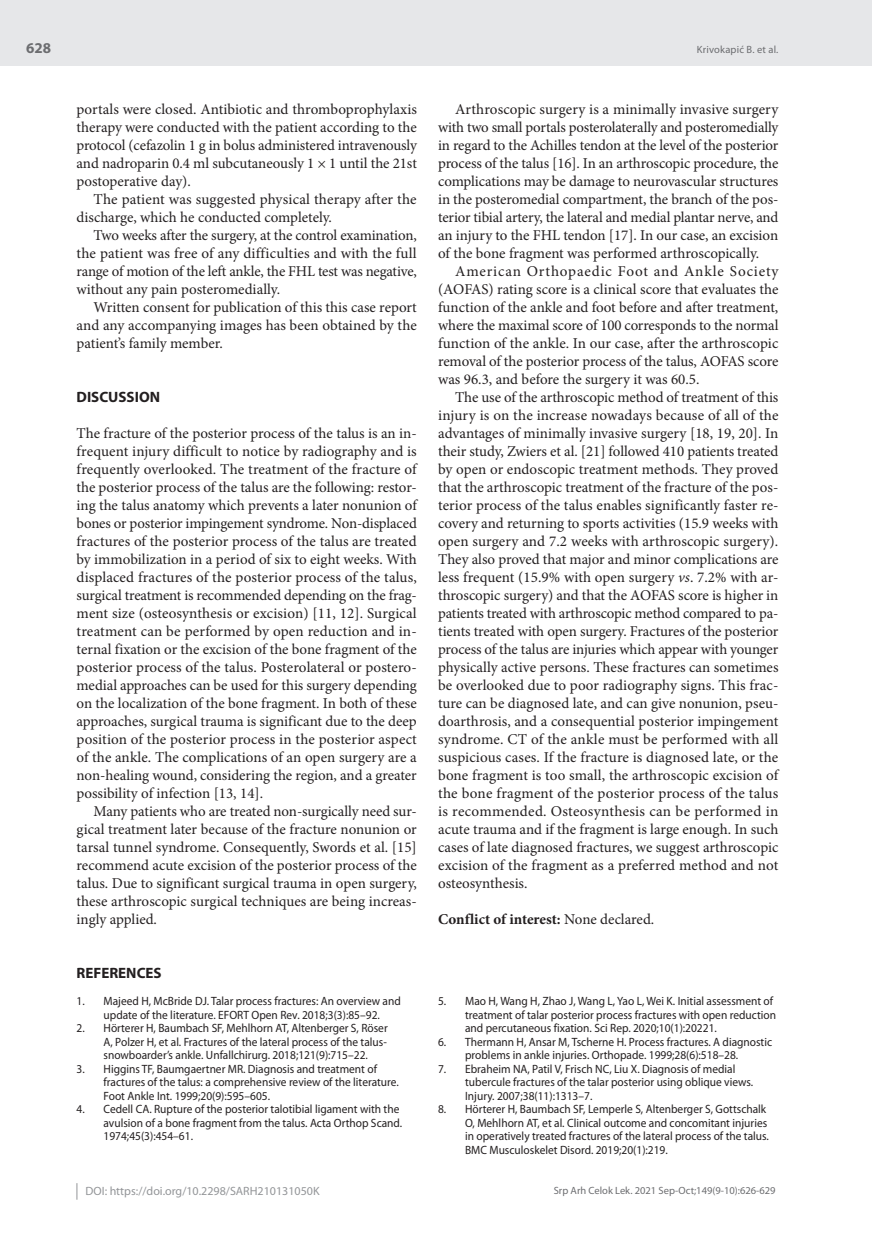
<style>
.page{position:relative;width:872px;height:1234px;background:#fff}
.page>*{position:absolute;margin:0;border:0;box-sizing:border-box;transform-origin:0 0}
.t1{font:15px/18px "Minion Pro";color:#231f20;text-align:justify}
.t2{font:700 15px "Minion Pro";color:#231f20}
.t3{font:700 15px "Myriad Pro";color:#231f20}
.t4{font:700 15px "Myriad Pro";color:#6c6d70}
.t5{font:12px/13.5px "Myriad Pro";color:#231f20;scale:.95 1}
.t6{font:12px "Myriad Pro";color:#939598}
.t7{font:10.5px "Myriad Pro";color:#6c6d70}
.s1{font-style:italic}
.s2{font-weight:400}
</style>
<div class="page">
<div style="left:0;top:0;width:872px;height:66px;background:#e6e7e9"></div>
<svg style="left:77px;top:1183px;width:1px;height:16px"></svg>
<p class="t4" style="left:26px;top:38px;width:26px">628</p>
<p class="t1" style="left:77px;top:100px;width:342px">portals were closed. Antibiotic and thromboprophylaxis therapy were conducted with the patient according to the protocol (cefazolin 1 g in bolus administered intravenously and nadroparin 0.4 ml subcutaneously 1 × 1 until the 21st postoperative day).</p>
<p class="t1" style="left:77px;top:190px;width:342px;text-indent:17px">The patient was suggested physical therapy after the discharge, which he conducted completely.</p>
<p class="t1" style="left:77px;top:226px;width:342px;text-indent:17px">Two weeks after the surgery, at the control examination, the patient was free of any difficulties and with the full range of motion of the left ankle, the FHL test was negative, without any pain posteromedially.</p>
<p class="t1" style="left:77px;top:298px;width:342px;text-indent:17px">Written consent for publication of this this case report and any accompanying images has been obtained by the patient’s family member.</p>
<p class="t3" style="left:77px;top:387px;width:85px">DISCUSSION</p>
<p class="t1" style="left:77px;top:424px;width:342px">The fracture of the posterior process of the talus is an in&shy;frequent injury difficult to notice by radiography and is frequently overlooked. The treatment of the fracture of the posterior process of the talus are the following: restor&shy;ing the talus anatomy which prevents a later nonunion of bones or posterior impingement syndrome. Non-displaced fractures of the posterior process of the talus are treated by immobilization in a period of six to eight weeks. With displaced fractures of the posterior process of the talus, surgical treatment is recommended depending on the frag&shy;ment size (osteosynthesis or excision) [11, 12]. Surgical treatment can be performed by open reduction and in&shy;ternal fixation or the excision of the bone fragment of the posterior process of the talus. Posterolateral or postero&shy;medial approaches can be used for this surgery depending on the localization of the bone fragment. In both of these approaches, surgical trauma is significant due to the deep position of the posterior process in the posterior aspect of the ankle. The complications of an open surgery are a non-healing wound, considering the region, and a greater possibility of infection [13, 14].</p>
<p class="t1" style="left:77px;top:802px;width:342px;text-indent:17px">Many patients who are treated non-surgically need sur&shy;gical treatment later because of the fracture nonunion or tarsal tunnel syndrome. Consequently, Swords et al. [15] recommend acute excision of the posterior process of the talus. Due to significant surgical trauma in open surgery, these arthroscopic surgical techniques are being increas&shy;ingly applied.</p>
<p class="t3" style="left:77px;top:963px;width:87px">REFERENCES</p>
<p class="t5" style="left:77px;top:994px;width:343px;text-align:center">1. Majeed H, McBride DJ. Talar process fractures: An overview and update of the literature. EFORT Open Rev. 2018;3(3):85–92.</p>
<p class="t5" style="left:104px;top:1021px;width:301px;text-align:justify;text-indent:-27px">2. Hörterer H, Baumbach SF, Mehlhorn AT, Altenberger S, Röser A, Polzer H, et al. Fractures of the lateral process of the talus&shy;snowboarder’s ankle. Unfallchirurg. 2018;121(9):715–22.</p>
<p class="t5" style="left:104px;top:1061px;width:312px;text-indent:-27px">3. Higgins TF, Baumgaertner MR. Diagnosis and treatment of fractures of the talus: a comprehensive review of the literature.<br>Foot Ankle Int. 1999;20(9):595–605.</p>
<p class="t5" style="left:104px;top:1102px;width:316px;text-indent:-27px">4. Cedell CA. Rupture of the posterior talotibial ligament with the avulsion of a bone fragment from the talus. Acta Orthop Scand.<br>1974;45(3):454–61.</p>
<p class="t7" style="left:697px;top:43px;width:83px">Krivokapić B. et al.</p>
<p class="t1" style="left:438px;top:100px;width:342px;text-indent:17px">Arthroscopic surgery is a minimally invasive surgery with two small portals posterolaterally and posteromedially in regard to the Achilles tendon at the level of the posterior process of the talus [16]. In an arthroscopic procedure, the complications may be damage to neurovascular structures in the posteromedial compartment, the branch of the pos&shy;terior tibial artery, the lateral and medial plantar nerve, and an injury to the FHL tendon [17]. In our case, an excision of the bone fragment was performed arthroscopically.</p>
<p class="t1" style="left:438px;top:262px;width:342px;text-indent:17px">American Orthopaedic Foot and Ankle Society (AOFAS) rating score is a clinical score that evaluates the function of the ankle and foot before and after treatment, where the maximal score of 100 corresponds to the normal function of the ankle. In our case, after the arthroscopic removal of the posterior process of the talus, AOFAS score was 96.3, and before the surgery it was 60.5.</p>
<p class="t1" style="left:438px;top:388px;width:342px;text-indent:17px">The use of the arthroscopic method of treatment of this injury is on the increase nowadays because of all of the advantages of minimally invasive surgery [18, 19, 20]. In their study, Zwiers et al. [21] followed 410 patients treated by open or endoscopic treatment methods. They proved that the arthroscopic treatment of the fracture of the pos&shy;terior process of the talus enables significantly faster re&shy;covery and returning to sports activities (15.9 weeks with open surgery and 7.2 weeks with arthroscopic surgery).<br>They also proved that major and minor complications are less frequent (15.9% with open surgery <span class="s1">vs</span>. 7.2% with ar&shy;throscopic surgery) and that the AOFAS score is higher in patients treated with arthroscopic method compared to pa&shy;tients treated with open surgery. Fractures of the posterior process of the talus are injuries which appear with younger physically active persons. These fractures can sometimes be overlooked due to poor radiography signs. This frac&shy;ture can be diagnosed late, and can give nonunion, pseu&shy;doarthrosis, and a consequential posterior impingement syndrome. CT of the ankle must be performed with all suspicious cases. If the fracture is diagnosed late, or the bone fragment is too small, the arthroscopic excision of the bone fragment of the posterior process of the talus is recommended. Osteosynthesis can be performed in acute trauma and if the fragment is large enough. In such cases of late diagnosed fractures, we suggest arthroscopic excision of the fragment as a preferred method and not osteosynthesis.</p>
<p class="t2" style="left:438px;top:908px;width:218px">Conflict of interest: <span class="s2">None declared.</span></p>
<p class="t5" style="left:465px;top:994px;width:329px;text-indent:-27px">5. Mao H, Wang H, Zhao J, Wang L, Yao L, Wei K. Initial assessment of treatment of talar posterior process fractures with open reduction and percutaneous fixation. Sci Rep. 2020;10(1):20221.</p>
<p class="t5" style="left:438px;top:1034px;width:353px;text-align:center">6. Thermann H, Ansar M, Tscherne H. Process fractures. A diagnostic problems in ankle injuries. Orthopade. 1999;28(6):518–28.</p>
<p class="t5" style="left:465px;top:1061px;width:305px;text-indent:-27px">7. Ebraheim NA, Patil V, Frisch NC, Liu X. Diagnosis of medial tubercule fractures of the talar posterior using oblique views.<br>Injury. 2007;38(11):1313–7.</p>
<p class="t5" style="left:465px;top:1102px;width:321px;text-indent:-27px">8. Hörterer H, Baumbach SF, Lemperle S, Altenberger S, Gottschalk O, Mehlhorn AT, et al. Clinical outcome and concomitant injuries in operatively treated fractures of the lateral process of the talus.<br>BMC Musculoskelet Disord. 2019;20(1):219.</p>
<p class="t6" style="left:86px;top:1183px;width:235px">DOI: https://doi.org/10.2298/SARH210131050K</p>
<p class="t7" style="left:554px;top:1184px;width:223px">Srp Arh Celok Lek. 2021 Sep-Oct;149(9-10):626-629</p>
</div>
